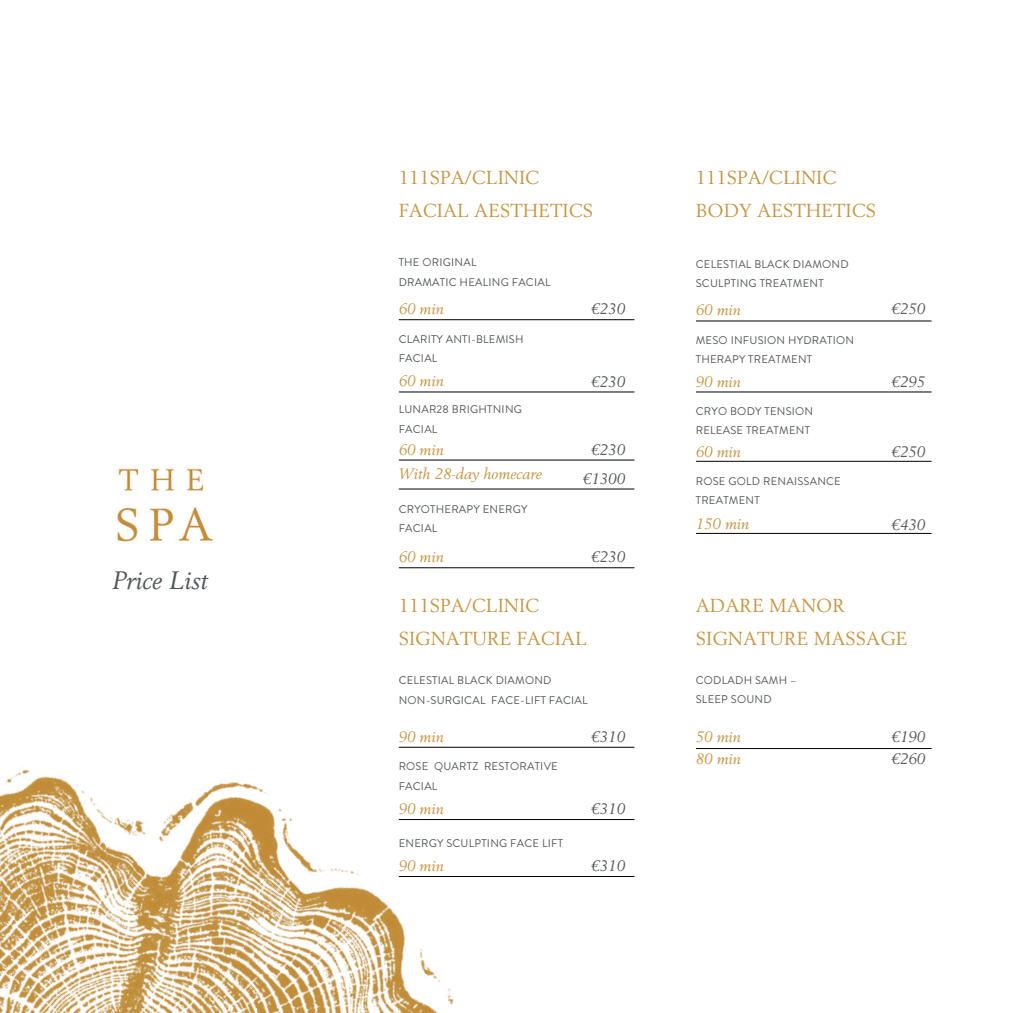
<style>
.page{position:relative;width:1013px;height:1013px;background:#fff}
.page>*{position:absolute;margin:0;border:0;box-sizing:border-box;transform-origin:0 0}
.t1{font:italic 24.88px "Berling LT Std";color:#54585a}
.t2{font:18.62px/32.8px "Berling LT Std";color:#c79646}
.t3{font:italic 15px/22.5px "Berling LT Std";color:#c79646}
.t4{font:italic 15px "Berling LT Std";color:#54585a}
.t5{font:11.12px/19.5px "Brandon Grotesque";letter-spacing:.02em;color:#54585a}
</style>
<div class="page">
<img style="left:115px;top:465px;width:100px;height:78px">
<img style="left:0;top:747px;width:583px;height:265px">
<hr style="left:399px;top:319px;width:235px;height:1px;background:#000">
<hr style="left:399px;top:391px;width:235px;height:1px;background:#000">
<hr style="left:399px;top:459px;width:235px;height:1px;background:#000">
<hr style="left:399px;top:488px;width:235px;height:1px;background:#000">
<hr style="left:399px;top:567px;width:235px;height:1px;background:#000">
<hr style="left:399px;top:746px;width:235px;height:1px;background:#000">
<hr style="left:399px;top:819px;width:235px;height:1px;background:#000">
<hr style="left:696px;top:320px;width:235px;height:1px;background:#000">
<hr style="left:696px;top:391px;width:235px;height:1px;background:#000">
<hr style="left:696px;top:461px;width:235px;height:1px;background:#000">
<hr style="left:696px;top:533px;width:235px;height:1px;background:#000">
<hr style="left:696px;top:748px;width:235px;height:1px;background:#000">
<hr style="left:399px;top:876px;width:235px;height:1px;background:#000">
<h1 class="t1" style="left:112px;top:565px;width:97px">Price List</h1>
<h2 class="t2" style="left:398px;top:161px;width:196px">111SPA/CLINIC<br>FACIAL AESTHETICS</h2>
<h2 class="t2" style="left:695px;top:161px;width:182px">111SPA/CLINIC<br>BODY AESTHETICS</h2>
<p class="t5" style="left:398px;top:253px;width:153px">THE ORIGINAL<br>DRAMATIC HEALING FACIAL</p>
<p class="t5" style="left:695px;top:254px;width:154px">CELESTIAL BLACK DIAMOND<br>SCULPTING TREATMENT</p>
<h3 class="t3" style="left:398px;top:298px;width:47px">60 min</h3>
<h3 class="t4" style="left:591px;top:300px;width:35px">€230</h3>
<h3 class="t3" style="left:695px;top:299px;width:47px">60 min</h3>
<h3 class="t4" style="left:891px;top:300px;width:35px">€250</h3>
<p class="t5" style="left:398px;top:329px;width:126px">CLARITY ANTI-BLEMISH<br>FACIAL</p>
<p class="t5" style="left:695px;top:330px;width:160px">MESO INFUSION HYDRATION<br>THERAPY TREATMENT</p>
<h3 class="t3" style="left:398px;top:370px;width:47px">60 min</h3>
<h3 class="t4" style="left:591px;top:372px;width:35px">€230</h3>
<h3 class="t3" style="left:695px;top:371px;width:47px">90 min</h3>
<h3 class="t4" style="left:891px;top:373px;width:35px">€295</h3>
<p class="t5" style="left:398px;top:400px;width:125px">LUNAR28 BRIGHTNING<br>FACIAL</p>
<p class="t5" style="left:695px;top:401px;width:119px">CRYO BODY TENSION<br>RELEASE TREATMENT</p>
<h3 class="t3" style="left:398px;top:438px;width:47px">60 min</h3>
<h3 class="t4" style="left:591px;top:440px;width:35px">€230</h3>
<h3 class="t3" style="left:398px;top:462px;width:145px">With 28-day homecare</h3>
<h3 class="t4" style="left:583px;top:470px;width:43px">€1300</h3>
<p class="t5" style="left:398px;top:499px;width:130px">CRYOTHERAPY ENERGY<br>FACIAL</p>
<h3 class="t3" style="left:695px;top:440px;width:47px">60 min</h3>
<h3 class="t4" style="left:891px;top:442px;width:35px">€250</h3>
<p class="t5" style="left:695px;top:471px;width:147px">ROSE GOLD RENAISSANCE<br>TREATMENT</p>
<h3 class="t3" style="left:695px;top:512px;width:55px">150 min</h3>
<h3 class="t4" style="left:891px;top:516px;width:35px">€430</h3>
<h3 class="t3" style="left:398px;top:545px;width:47px">60 min</h3>
<h3 class="t4" style="left:591px;top:548px;width:35px">€230</h3>
<h2 class="t2" style="left:398px;top:589px;width:190px">111SPA/CLINIC<br>SIGNATURE FACIAL</h2>
<p class="t5" style="left:398px;top:670px;width:190px">CELESTIAL BLACK DIAMOND<br>NON-SURGICAL FACE-LIFT FACIAL</p>
<h3 class="t3" style="left:398px;top:725px;width:47px">90 min</h3>
<h3 class="t4" style="left:591px;top:727px;width:35px">€310</h3>
<p class="t5" style="left:398px;top:756px;width:161px">ROSE QUARTZ RESTORATIVE<br>FACIAL</p>
<h3 class="t3" style="left:398px;top:797px;width:47px">90 min</h3>
<h3 class="t4" style="left:591px;top:800px;width:35px">€310</h3>
<h2 class="t2" style="left:695px;top:589px;width:213px">ADARE MANOR<br>SIGNATURE MASSAGE</h2>
<p class="t5" style="left:695px;top:670px;width:102px">CODLADH SAMH –<br>SLEEP SOUND</p>
<h3 class="t3" style="left:695px;top:725px;width:47px">50 min<br>80 min</h3>
<h3 class="t4" style="left:891px;top:727px;width:35px">€190</h3>
<h3 class="t4" style="left:891px;top:750px;width:35px">€260</h3>
<p class="t5" style="left:398px;top:833px;width:166px">ENERGY SCULPTING FACE LIFT</p>
<h3 class="t3" style="left:398px;top:854px;width:47px">90 min</h3>
<h3 class="t4" style="left:591px;top:856px;width:35px">€310</h3>
</div>
